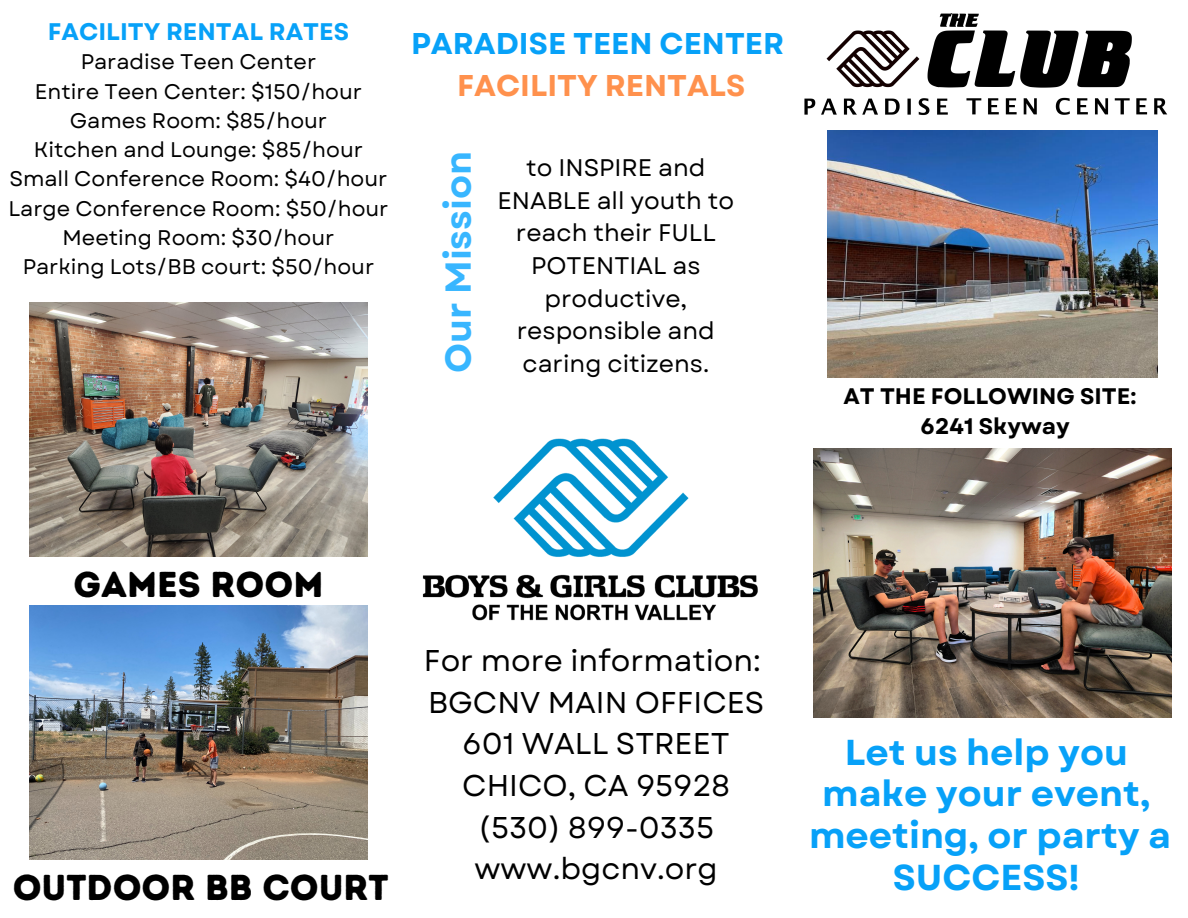
<style>
.page{position:relative;width:1188px;height:918px;background:#fff}
.page>*{position:absolute;margin:0;border:0;box-sizing:border-box;transform-origin:0 0}
.t1{font:700 36px/41.7px "Garet";color:#07a1f8;text-align:center}
.t2{font:36px "Intro Rust Base";color:#000}
.t3{font:700 36px "Garet";color:#38b6ff}
.t4{font:30px "Garet";color:#000}
.t5{font:700 30px "Garet";color:#07a1f8}
.t6{font:700 30px "Garet";color:#ff914d}
.t7{font:24px/32.7px "Garet";color:#000;text-align:center}
.t8{font:700 24px "Garet";color:#07a1f8}
.t9{font:700 22.5px "Garet";color:#000}
.t10{font:21.15px "Garet";color:#000}
</style>
<div class="page">
<img style="left:29px;top:605px;width:339px;height:254px">
<img style="left:29px;top:302px;width:339px;height:254px">
<img style="left:813px;top:448px;width:359px;height:269px">
<img style="left:827px;top:150px;width:331px;height:228px">
<img style="left:804px;top:13px;width:364px;height:137px">
<img style="left:422px;top:438px;width:336px;height:183px">
<p class="t8" style="left:48px;top:15px;width:303px">FACILITY RENTAL RATES</p>
<p class="t10" style="left:81px;top:47px;width:237px">Paradise Teen Center</p>
<p class="t10" style="left:35px;top:76px;width:329px">Entire Teen Center: $150/hour</p>
<p class="t10" style="left:70px;top:105px;width:259px">Games Room: $85/hour</p>
<p class="t10" style="left:34px;top:135px;width:331px">Kitchen and Lounge: $85/hour</p>
<p class="t10" style="left:9px;top:164px;width:380px">Small Conference Room: $40/hour</p>
<p class="t10" style="left:8px;top:193px;width:382px">Large Conference Room: $50/hour</p>
<p class="t10" style="left:63px;top:222px;width:273px">Meeting Room: $30/hour</p>
<p class="t10" style="left:23px;top:252px;width:353px">Parking Lots/BB court: $50/hour</p>
<p class="t5" style="left:411px;top:22px;width:375px">PARADISE TEEN CENTER</p>
<p class="t6" style="left:457px;top:64px;width:290px">FACILITY RENTALS</p>
<p class="t3" style="left:432px;top:373px;width:223px;rotate:-90deg">Our Mission</p>
<p class="t7" style="left:497px;top:151px;width:238px">to INSPIRE and<br>ENABLE all youth to reach their FULL<br>POTENTIAL as productive, responsible and</p>
<p class="t7" style="left:523px;top:347px;width:188px">caring citizens.</p>
<p class="t9" style="left:843px;top:380px;width:294px">AT THE FOLLOWING SITE:</p>
<p class="t9" style="left:921px;top:410px;width:151px">6241 Skyway</p>
<p class="t2" style="left:73px;top:562px;width:251px">GAMES ROOM</p>
<p class="t2" style="left:13px;top:866px;width:377px">OUTDOOR BB COURT</p>
<p class="t4" style="left:424px;top:639px;width:338px">For more information:</p>
<p class="t4" style="left:428px;top:681px;width:338px">BGCNV MAIN OFFICES</p>
<p class="t4" style="left:463px;top:722px;width:269px">601 WALL STREET</p>
<p class="t4" style="left:462px;top:764px;width:269px">CHICO, CA 95928</p>
<p class="t4" style="left:478px;top:805px;width:237px">(530) 899-0335</p>
<p class="t4" style="left:475px;top:847px;width:245px">www.bgcnv.org</p>
<p class="t1" style="left:822px;top:731px;width:330px">Let us help you make your event,</p>
<p class="t1" style="left:809px;top:815px;width:364px">meeting, or party a</p>
<p class="t1" style="left:893px;top:856px;width:189px">SUCCESS!</p>
</div>
